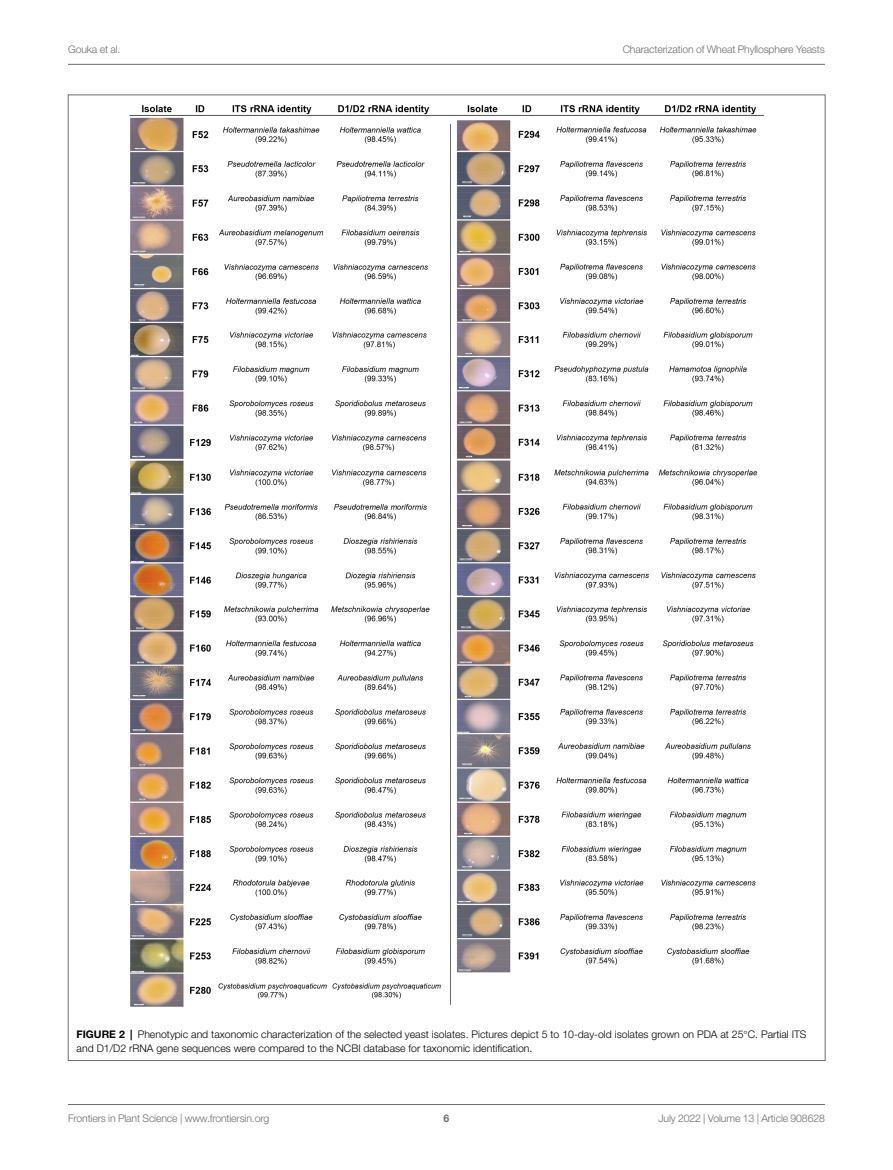
<style>
.page{position:relative;width:893px;height:1170px;background:#fff}
.page>*{position:absolute;margin:0;border:0;box-sizing:border-box;transform-origin:0 0}
.FIG_LEG{font:300 10.5px/14.2px "Helvetica Neue LT Std";color:#000}
.t1{font:300 10.5px "Helvetica Neue LT Std";letter-spacing:-.015em;color:#6d6e71}
.t2{font:700 10.5px "Helvetica Neue LT Std";color:#6d6e71}
.s1{font-weight:700}
.s2{font-family:"STIX General";font-weight:400}
</style>
<div class="page">
<hr style="left:68px;top:64px;width:757px;height:1px;background:#6d6e71">
<hr style="left:68px;top:1104px;width:757px;height:1px;background:#6d6e71">
<img style="left:129px;top:105px;width:635px;height:902px">
<p class="t1" style="left:68px;top:42px;width:54px">Gouka et al.</p>
<p class="t1" style="left:623px;top:42px;width:204px">Characterization of Wheat Phyllosphere Yeasts</p>
<p class="FIG_LEG" style="left:77px;top:1026px;width:731px"><span class="s1">FIGURE 2 |</span> Phenotypic and taxonomic characterization of the selected yeast isolates. Pictures depict 5 to 10-day-old isolates grown on PDA at 25<span class="s2">°</span>C. Partial ITS and D1/D2 rRNA gene sequences were compared to the NCBI database for taxonomic identification.</p>
<p class="t1" style="left:68px;top:1111px;width:203px">Frontiers in Plant Science | www.frontiersin.org</p>
<p class="t2" style="left:444px;top:1111px;width:7px">6</p>
<p class="t1" style="left:658px;top:1111px;width:168px">July 2022 | Volume 13 | Article 908628</p>
</div>
